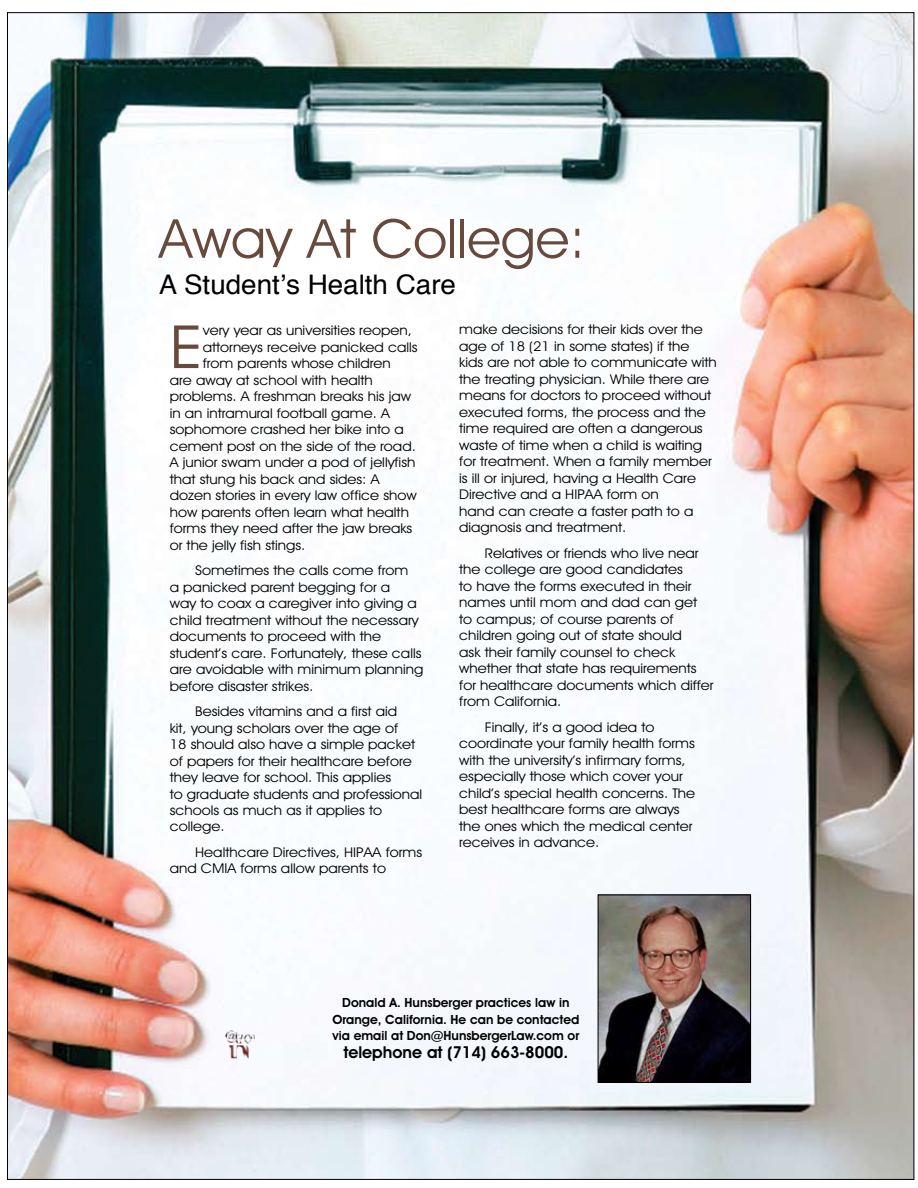
<style>
.page{position:relative;width:918px;height:1188px;background:#fff}
.page>*{position:absolute;margin:0;border:0;box-sizing:border-box;transform-origin:0 0}
.t1{font:59.85px "Avant Garde IT Cby BT";color:#684a3c;scale:1.1 1}
.t2{font:54px "Avant Garde IT Cby BT";color:#684a3c}
.t3{font:italic 600 27px "Avant Garde IT Cby BT";color:#000}
.t4{font:600 16.5px "Avant Garde IT Cby BT";color:#000}
.t5{font:13.5px/16.5px "Avant Garde IT Cby BT";color:#000;scale:1.1 1}
.t6{font:600 12.75px/16.5px "Avant Garde IT Cby BT";color:#000;text-align:center}
</style>
<div class="page">
<img style="left:9px;top:14px;width:903px;height:1164px">
<img style="left:225px;top:1029px;width:30px;height:29px">
<img style="left:600px;top:897px;width:149px;height:184px">
<div style="left:598px;top:895px;width:153px;height:188px;border:1px solid #000"></div>
<h2 class="t2" style="left:159px;top:206px;width:428px">Away At College:</h2>
<h3 class="t3" style="left:159px;top:263px;width:298px">A Student’s Health Care</h3>
<h1 class="t1" style="left:170px;top:310px;width:32px">E</h1>
<p class="t5" style="left:203px;top:322px;width:192px">very year as universities reopen,</p>
<p class="t5" style="left:203px;top:338px;width:197px">attorneys receive panicked calls</p>
<p class="t5" style="left:203px;top:355px;width:173px">from parents whose children</p>
<p class="t5" style="left:170px;top:371px;width:186px">are away at school with health</p>
<p class="t5" style="left:170px;top:388px;width:221px">problems. A freshman breaks his jaw</p>
<p class="t5" style="left:170px;top:404px;width:202px">in an intramural football game. A</p>
<p class="t5" style="left:170px;top:421px;width:214px">sophomore crashed her bike into a</p>
<p class="t5" style="left:170px;top:437px;width:225px">cement post on the side of the road.</p>
<p class="t5" style="left:170px;top:454px;width:225px">A junior swam under a pod of jellyfish</p>
<p class="t5" style="left:170px;top:470px;width:192px">that stung his back and sides: A</p>
<p class="t5" style="left:170px;top:487px;width:226px">dozen stories in every law office show</p>
<p class="t5" style="left:170px;top:503px;width:219px">how parents often learn what health</p>
<p class="t5" style="left:170px;top:520px;width:222px">forms they need after the jaw breaks</p>
<p class="t5" style="left:170px;top:536px;width:125px">or the jelly fish stings.</p>
<p class="t5" style="left:170px;top:562px;width:232px;text-indent:25px">Sometimes the calls come from<br>a panicked parent begging for a<br>way to coax a caregiver into giving a child treatment without the necessary documents to proceed with the student’s care. Fortunately, these calls are avoidable with minimum planning before disaster strikes.</p>
<p class="t5" style="left:170px;top:703px;width:231px;text-indent:25px">Besides vitamins and a first aid<br>kit, young scholars over the age of<br>18 should also have a simple packet of papers for their healthcare before they leave for school. This applies<br>to graduate students and professional schools as much as it applies to college.</p>
<p class="t5" style="left:170px;top:844px;width:231px;text-indent:25px">Healthcare Directives, HIPAA forms and CMIA forms allow parents to</p>
<p class="t5" style="left:459px;top:321px;width:236px">make decisions for their kids over the age of 18 (21 in some states) if the kids are not able to communicate with the treating physician. While there are means for doctors to proceed without executed forms, the process and the time required are often a dangerous waste of time when a child is waiting for treatment. When a family member is ill or injured, having a Health Care Directive and a HIPAA form on<br>hand can create a faster path to a diagnosis and treatment.</p>
<p class="t5" style="left:459px;top:545px;width:233px;text-indent:25px">Relatives or friends who live near the college are good candidates<br>to have the forms executed in their names until mom and dad can get to campus; of course parents of children going out of state should<br>ask their family counsel to check whether that state has requirements for healthcare documents which differ from California.</p>
<p class="t5" style="left:459px;top:719px;width:216px;text-indent:25px">Finally, it’s a good idea to coordinate your family health forms with the university’s infirmary forms, especially those which cover your child’s special health concerns. The best healthcare forms are always the ones which the medical center receives in advance.</p>
<p class="t6" style="left:332px;top:995px;width:249px">Donald A. Hunsberger practices law in<br>Orange, California. He can be contacted via email at Don@HunsbergerLaw.com or</p>
<p class="t4" style="left:343px;top:1043px;width:226px">telephone at (714) 663-8000.</p>
</div>
